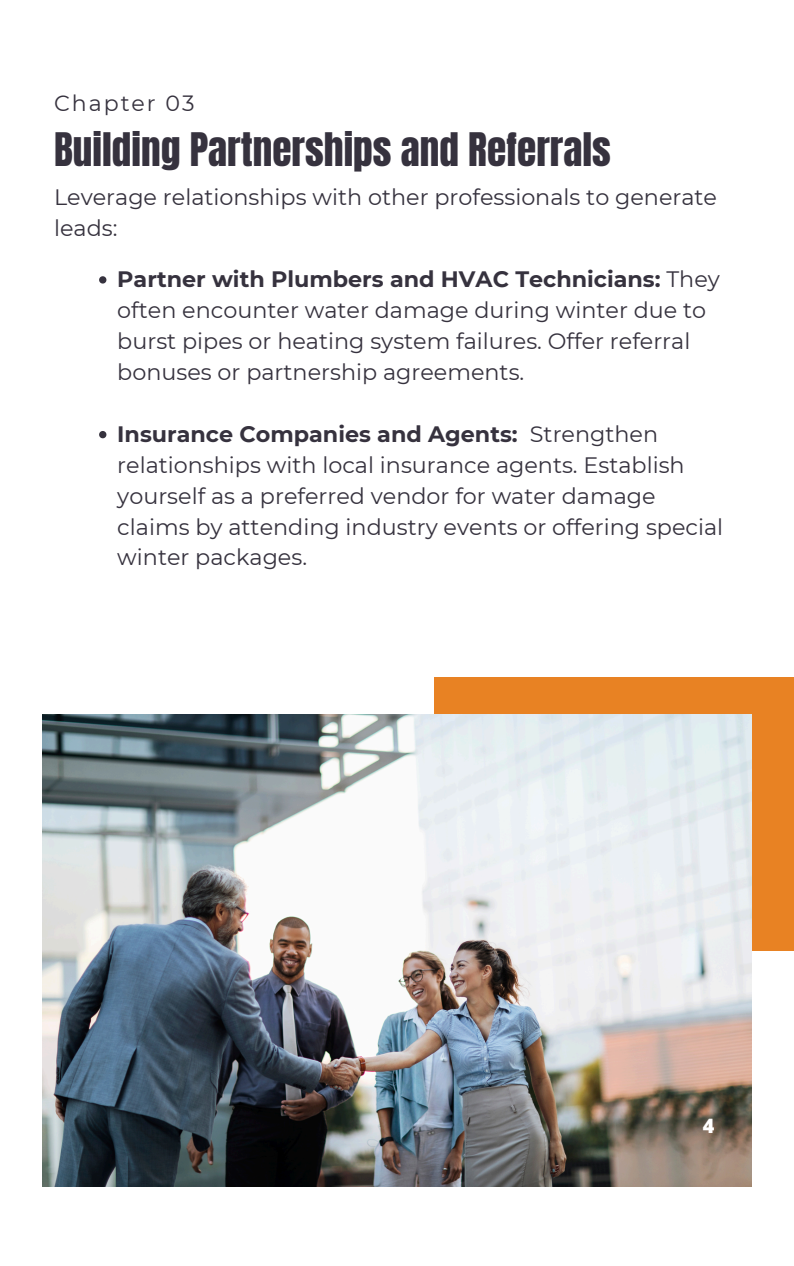
<style>
.page{position:relative;width:794px;height:1266px;background:#fff}
.page>*{position:absolute;margin:0;border:0;box-sizing:border-box;transform-origin:0 0}
.t1{font:39.3px "Anton";color:#36323e}
.t2{font:22.27px/30.9px "Montserrat";color:#36323e}
.t3{font:22.05px "Montserrat";letter-spacing:.09em;color:#36323e}
.t4{font:800 19.8px "Open Sans";color:#fff}
.s1{font-weight:700}
</style>
<div class="page">
<div style="left:434px;top:676px;width:359px;height:274px;background:#e88223"></div>
<img style="left:43px;top:715px;width:707px;height:471px">
<svg style="left:99px;top:276px;width:7px;height:7px"></svg>
<svg style="left:99px;top:431px;width:7px;height:7px"></svg>
<p class="t3" style="left:54px;top:90px;width:142px">Chapter 03</p>
<p class="t1" style="left:54px;top:121px;width:558px">Building Partnerships and Referrals</p>
<p class="t2" style="left:54px;top:181px;width:664px">Leverage relationships with other professionals to generate leads:</p>
<p class="t2" style="left:117px;top:263px;width:603px"><span class="s1">Partner with Plumbers and HVAC Technicians:</span> They often encounter water damage during winter due to burst pipes or heating system failures. Offer referral bonuses or partnership agreements.</p>
<p class="t2" style="left:117px;top:418px;width:607px"><span class="s1">Insurance Companies and Agents:</span> Strengthen relationships with local insurance agents. Establish yourself as a preferred vendor for water damage claims by attending industry events or offering special</p>
<p class="t2" style="left:117px;top:542px;width:191px">winter packages.</p>
<p class="t4" style="left:702px;top:1112px;width:13px">4</p>
</div>
